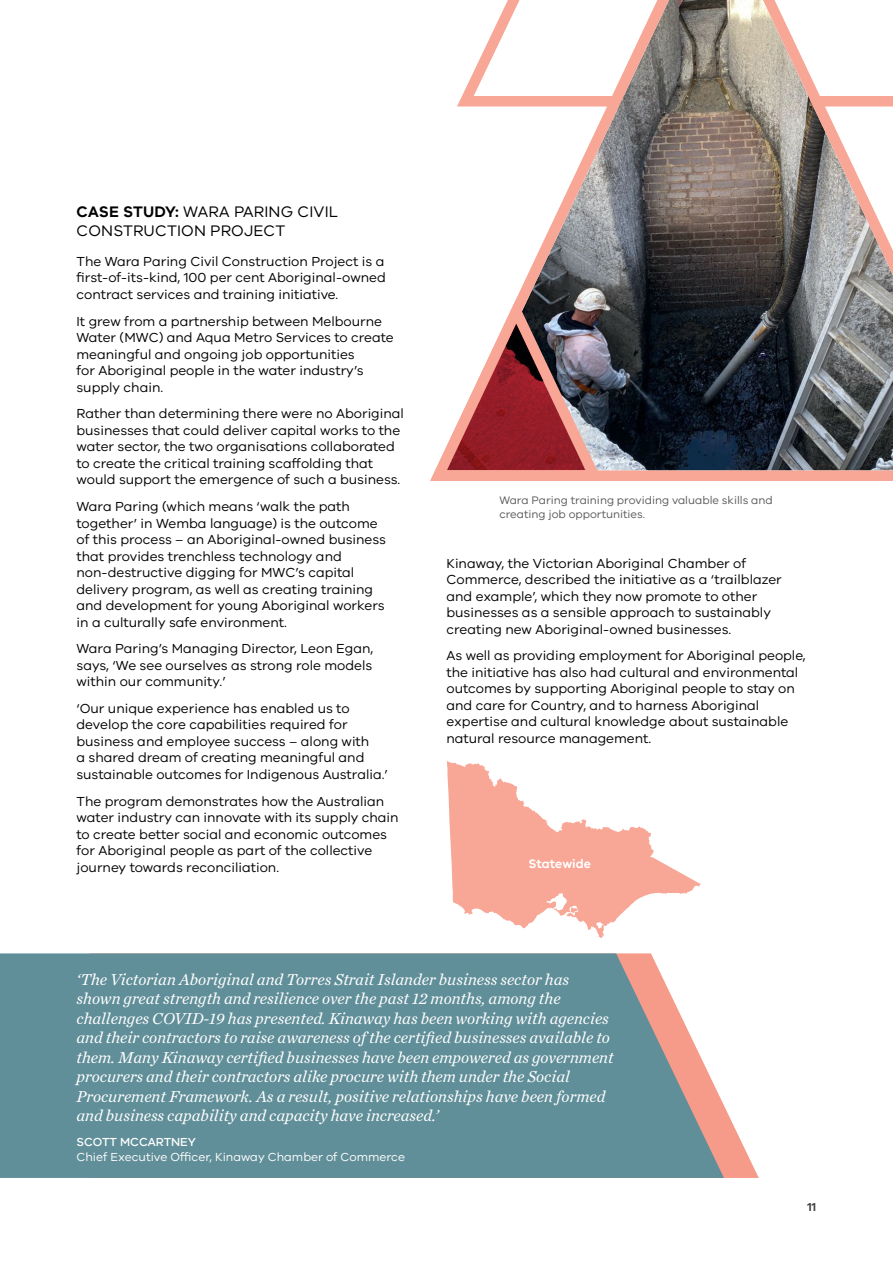
<style>
.page{position:relative;width:893px;height:1263px;background:#fff}
.page>*{position:absolute;margin:0;border:0;box-sizing:border-box;transform-origin:0 0}
.t1{font:italic 16.5px/19.5px "Chronicle Text G1";color:#fff}
.t2{font:15.75px/18.8px "VIC";letter-spacing:.01em;color:#000}
.t3{font:13.5px/16.5px "VIC";color:#000}
.t4{font:600 12.6px "VIC";letter-spacing:-.005em;color:#fff}
.t5{font:12px "VIC";color:#fff}
.t6{font:500 12px "VIC";color:#fff}
.t7{font:600 12px "VIC";color:#414042}
.t8{font:11.25px/13.5px "VIC";color:#58595b}
.s1{font-weight:600}
</style>
<div class="page">
<svg style="left:457px;top:0;width:436px;height:481px"></svg>
<img style="left:430px;top:287px;width:180px;height:194px">
<svg style="left:724px;top:1106px;width:35px;height:72px"></svg>
<svg style="left:0;top:953px;width:724px;height:225px;background:#6c939b"></svg>
<svg style="left:447px;top:761px;width:254px;height:177px"></svg>
<p class="t2" style="left:77px;top:202px;width:263px"><span class="s1">CASE STUDY:</span> WARA PARING CIVIL<br>CONSTRUCTION PROJECT</p>
<p class="t3" style="left:77px;top:253px;width:311px;text-align:justify">The Wara Paring Civil Construction Project is a first-of-its-kind, 100 per cent Aboriginal-owned contract services and training initiative.</p>
<p class="t3" style="left:77px;top:312px;width:319px">It grew from a partnership between Melbourne Water (MWC) and Aqua Metro Services to create meaningful and ongoing job opportunities<br>for Aboriginal people in the water industry’s supply chain.</p>
<p class="t3" style="left:77px;top:405px;width:329px">Rather than determining there were no Aboriginal businesses that could deliver capital works to the water sector, the two organisations collaborated to create the critical training scaffolding that would support the emergence of such a business.</p>
<p class="t3" style="left:77px;top:498px;width:311px">Wara Paring (which means ‘walk the path together’ in Wemba language) is the outcome of this process – an Aboriginal-owned business that provides trenchless technology and non-destructive digging for MWC’s capital delivery program, as well as creating training and development for young Aboriginal workers in a culturally safe environment.</p>
<p class="t3" style="left:77px;top:640px;width:298px;text-align:justify">Wara Paring’s Managing Director, Leon Egan, says, ‘We see ourselves as strong role models within our community.’</p>
<p class="t3" style="left:77px;top:700px;width:313px">‘Our unique experience has enabled us to develop the core capabilities required for business and employee success – along with<br>a shared dream of creating meaningful and sustainable outcomes for Indigenous Australia.’</p>
<p class="t3" style="left:77px;top:792px;width:324px">The program demonstrates how the Australian water industry can innovate with its supply chain to create better social and economic outcomes for Aboriginal people as part of the collective journey towards reconciliation.</p>
<p class="t8" style="left:499px;top:494px;width:275px">Wara Paring training providing valuable skills and creating job opportunities.</p>
<p class="t3" style="left:446px;top:554px;width:337px">Kinaway, the Victorian Aboriginal Chamber of Commerce, described the initiative as a ‘trailblazer and example’, which they now promote to other businesses as a sensible approach to sustainably creating new Aboriginal-owned businesses.</p>
<p class="t3" style="left:446px;top:647px;width:361px">As well as providing employment for Aboriginal people, the initiative has also had cultural and environmental outcomes by supporting Aboriginal people to stay on and care for Country, and to harness Aboriginal expertise and cultural knowledge about sustainable natural resource management.</p>
<p class="t4" style="left:528px;top:856px;width:64px">Statewide</p>
<p class="t1" style="left:77px;top:968px;width:539px">‘The Victorian Aboriginal and Torres Strait Islander business sector has shown great strength and resilience over the past 12 months, among the challenges COVID-19 has presented. Kinaway has been working with agencies and their contractors to raise awareness of the certified businesses available to them. Many Kinaway certified businesses have been empowered as government procurers and their contractors alike procure with them under the Social Procurement Framework. As a result, positive relationships have been formed and business capability and capacity have increased.’</p>
<p class="t6" style="left:77px;top:1135px;width:121px">SCOTT MCCARTNEY</p>
<p class="t5" style="left:77px;top:1150px;width:330px">Chief Executive Officer, Kinaway Chamber of Commerce</p>
<p class="t7" style="left:807px;top:1200px;width:10px">11</p>
</div>
